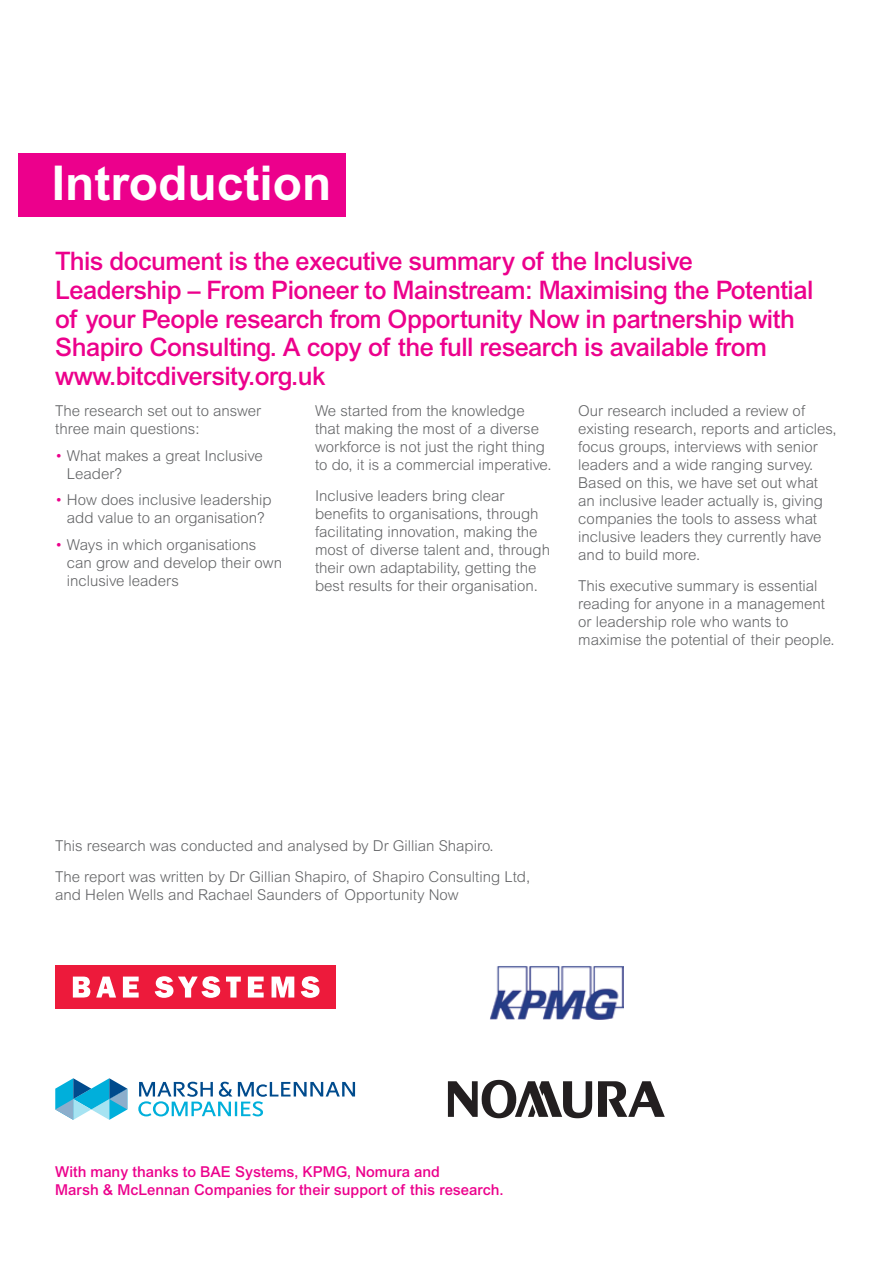
<style>
.page{position:relative;width:893px;height:1263px;background:#fff}
.page>*{position:absolute;margin:0;border:0;box-sizing:border-box;transform-origin:0 0}
.t1{font:700 48px "Arial";color:#fff}
.t2{font:500 25.5px/28.5px "Arial";letter-spacing:-.02em;color:#ec008c}
.t3{font:300 15px/18px "Arial";color:#636466}
.t4{font:500 15px/18px "Arial";color:#ec008c}
.s1{color:#ec008c}
</style>
<div class="page">
<div style="left:55px;top:965px;width:281px;height:44px;background:#ed1a3b"></div>
<svg style="left:301px;top:976px;width:19px;height:22px"></svg>
<svg style="left:272px;top:976px;width:22px;height:21px"></svg>
<svg style="left:248px;top:976px;width:16px;height:21px"></svg>
<svg style="left:226px;top:976px;width:15px;height:21px"></svg>
<svg style="left:155px;top:976px;width:65px;height:22px"></svg>
<svg style="left:123px;top:976px;width:16px;height:21px"></svg>
<svg style="left:96px;top:976px;width:20px;height:21px"></svg>
<svg style="left:73px;top:976px;width:17px;height:21px"></svg>
<svg style="left:598px;top:1081px;width:67px;height:36px"></svg>
<svg style="left:448px;top:1080px;width:144px;height:38px"></svg>
<img style="left:490px;top:966px;width:133px;height:54px">
<svg style="left:138px;top:1082px;width:217px;height:34px"></svg>
<svg style="left:55px;top:1078px;width:72px;height:42px"></svg>
<div style="left:18px;top:153px;width:327px;height:64px;background:#ec008c"></div>
<h1 class="t1" style="left:52px;top:154px;width:281px">Introduction</h1>
<p class="t2" style="left:55px;top:247px;width:760px">This document is the executive summary of the Inclusive Leadership – From Pioneer to Mainstream: Maximising the Potential of your People research from Opportunity Now in partnership with Shapiro Consulting. A copy of the full research is available from www.bitcdiversity.org.uk</p>
<p class="t3" style="left:55px;top:402px;width:207px">The research set out to answer three main questions:</p>
<p class="t3" style="left:67px;top:446px;width:197px;text-indent:-12px"><span class="s1">•</span> What makes a great Inclusive<br>Leader?</p>
<p class="t3" style="left:55px;top:491px;width:218px;text-align:center"><span class="s1">•</span> How does inclusive leadership add value to an organisation?</p>
<p class="t3" style="left:67px;top:535px;width:217px;text-indent:-12px"><span class="s1">•</span> Ways in which organisations can grow and develop their own inclusive leaders</p>
<p class="t3" style="left:315px;top:402px;width:238px">We started from the knowledge that making the most of a diverse workforce is not just the right thing to do, it is a commercial imperative.</p>
<p class="t3" style="left:315px;top:486px;width:237px">Inclusive leaders bring clear benefits to organisations, through facilitating innovation, making the most of diverse talent and, through their own adaptability, getting the best results for their organisation.</p>
<p class="t3" style="left:578px;top:402px;width:260px">Our research included a review of existing research, reports and articles, focus groups, interviews with senior leaders and a wide ranging survey.<br>Based on this, we have set out what an inclusive leader actually is, giving companies the tools to assess what inclusive leaders they currently have and to build more.</p>
<p class="t3" style="left:578px;top:576px;width:258px">This executive summary is essential reading for anyone in a management or leadership role who wants to maximise the potential of their people.</p>
<p class="t3" style="left:55px;top:830px;width:476px;line-height:30.8px">This research was conducted and analysed by Dr Gillian Shapiro.<br>The report was written by Dr Gillian Shapiro, of Shapiro Consulting Ltd,</p>
<p class="t3" style="left:55px;top:885px;width:405px">and Helen Wells and Rachael Saunders of Opportunity Now</p>
<p class="t4" style="left:55px;top:1162px;width:450px">With many thanks to BAE Systems, KPMG, Nomura and<br>Marsh &amp; McLennan Companies for their support of this research.</p>
</div>
